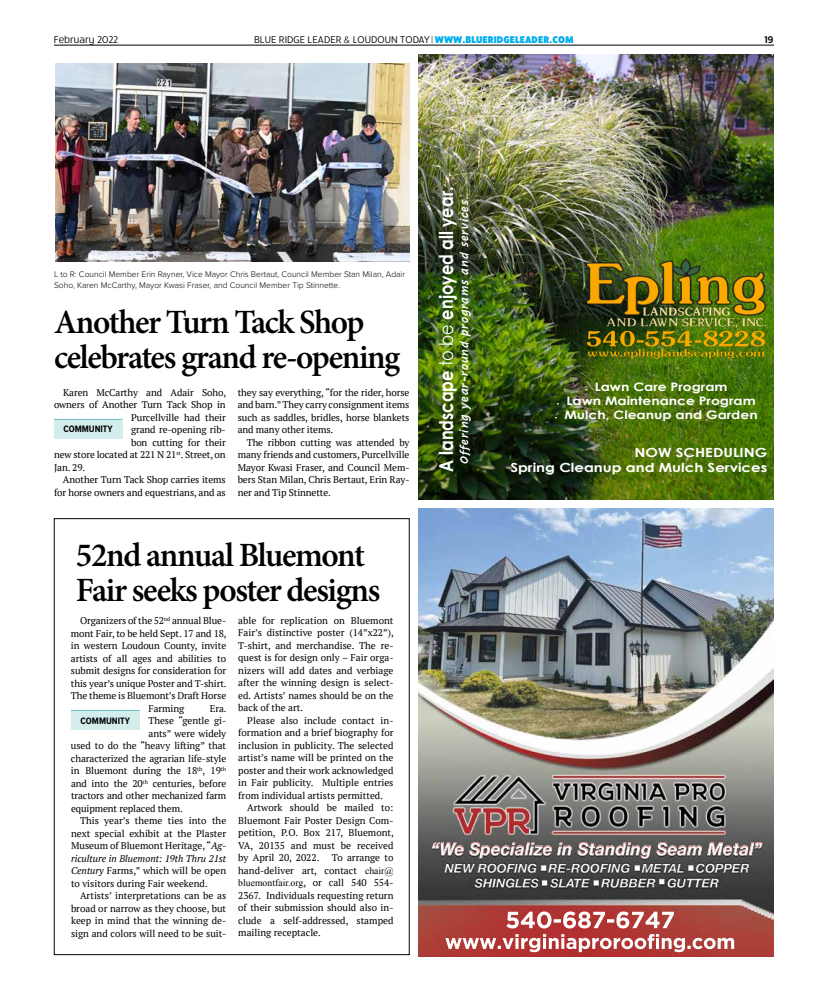
<style>
.page{position:relative;width:828px;height:990px;background:#fff}
.page>*{position:absolute;margin:0;border:0;box-sizing:border-box;transform-origin:0 0}
.t1{font:600 34px/35px "Minion Pro";letter-spacing:-.04em;color:#000}
.t2{font:700 19.2px "Century Gothic";color:#fff;scale:.84 1}
.t3{font:700 12.6px "Century Gothic";color:#fff;scale:1.19 1}
.t4{font:700 11.7px "Century Gothic";color:#fff;scale:1.19 1}
.t5{font:italic 700 11.7px "Cavolini";letter-spacing:.085em;color:#fff;scale:.84 1}
.t6{font:10px "Ruck Sack";letter-spacing:.01em;color:#000}
.t7{font:600 10px "Ruck Sack";color:#000}
.t8{font:9.8px/12.5px "PT Serif";letter-spacing:-.01em;color:#000;text-align:justify}
.t9{font:italic 9.8px "PT Serif";color:#000}
.t10{font:9.8px "Times New Roman";color:#000}
.t11{font:700 9.6px "Proxima Nova Cond";color:#000}
.t12{font:300 8.5px/10.2px "Proxima Nova";color:#000}
.s1{font-family:"Proxima Nova";font-weight:300}
.s2{font-weight:900}
.s3{font-weight:900;color:#00aeef}
.s4{font-style:italic}
.s5{font-family:"Times New Roman"}
.s6{font-family:"PT Serif"}
.s7{font-weight:400}
.s8{font-weight:400;font-size:12.8px}
</style>
<div class="page">
<div style="left:54px;top:419px;width:68px;height:20px;background:#d3ecec"></div>
<hr style="left:54px;top:419px;width:68px;height:1px;background:#6cbfbf">
<div style="left:71px;top:710px;width:69px;height:20px;background:#d3ecec"></div>
<hr style="left:71px;top:710px;width:69px;height:1px;background:#6cbfbf">
<img style="left:418px;top:508px;width:356px;height:448px">
<img style="left:471px;top:842px;width:196px;height:13px">
<img style="left:418px;top:54px;width:356px;height:446px">
<img style="left:575px;top:256px;width:199px;height:109px">
<img style="left:55px;top:64px;width:354px;height:198px">
<div style="left:54px;top:518px;width:356px;height:437px;border:1px solid #000"></div>
<hr style="left:54px;top:45px;width:720px;height:1px;background:#000">
<p class="t6" style="left:54px;top:32px;width:66px">February 2022</p>
<p class="t6" style="left:254px;top:32px;width:321px">BLUE RIDGE LEADER <span class="s1">&amp;</span> LOUDOUN TODAY <span class="s2">|</span> <span class="s3">WWW.BLUERIDGELEADER.COM</span></p>
<p class="t7" style="left:765px;top:32px;width:10px">19</p>
<p class="t12" style="left:54px;top:269px;width:353px">L to R: Council Member Erin Rayner, Vice Mayor Chris Bertaut, Council Member Stan Milan, Adair<br>Soho, Karen McCarthy, Mayor Kwasi Fraser, and Council Member Tip Stinnette.</p>
<h1 class="t1" style="left:54px;top:304px;width:348px">Another Turn Tack Shop celebrates grand re-opening</h1>
<p class="t8" style="left:63px;top:386px;width:165px">Karen McCarthy and Adair Soho,</p>
<p class="t8" style="left:54px;top:399px;width:173px">owners of Another Turn Tack Shop in</p>
<p class="t8" style="left:131px;top:411px;width:96px">Purcellville had their</p>
<p class="t8" style="left:131px;top:424px;width:96px">grand re-opening rib-</p>
<p class="t8" style="left:131px;top:436px;width:96px">bon cutting for their</p>
<p class="t8" style="left:54px;top:449px;width:173px">new store located at 221 N 21<sup>st</sup>. Street, on</p>
<p class="t8" style="left:54px;top:461px;width:33px">Jan. 29.</p>
<p class="t8" style="left:63px;top:474px;width:164px">Another Turn Tack Shop carries items</p>
<p class="t8" style="left:54px;top:486px;width:173px">for horse owners and equestrians, and as</p>
<p class="t11" style="left:63px;top:422px;width:51px">COMMUNITY</p>
<p class="t8" style="left:238px;top:386px;width:173px">they say everything, “for the rider, horse and barn.” They carry consignment items such as saddles, bridles, horse blankets and many other items.</p>
<p class="t8" style="left:238px;top:436px;width:173px;text-indent:9px">The ribbon cutting was attended by many friends and customers, Purcellville Mayor Kwasi Fraser, and Council Mem&shy;bers Stan Milan, Chris Bertaut, Erin Ray&shy;ner and Tip Stinnette.</p>
<h1 class="t1" style="left:76px;top:538px;width:306px">52nd annual Bluemont<br>Fair seeks poster designs</h1>
<p class="t8" style="left:80px;top:615px;width:148px">Organizers of the 52<sup>nd</sup> annual Blue-</p>
<p class="t8" style="left:71px;top:627px;width:157px">mont Fair, to be held Sept. 17 and 18,</p>
<p class="t8" style="left:71px;top:640px;width:157px">in western Loudoun County, invite</p>
<p class="t8" style="left:71px;top:652px;width:157px">artists of all ages and abilities to</p>
<p class="t8" style="left:71px;top:665px;width:157px">submit designs for consideration for</p>
<p class="t8" style="left:71px;top:677px;width:157px">this year’s unique Poster and T-shirt.</p>
<p class="t8" style="left:71px;top:690px;width:157px">The theme is Bluemont’s Draft Horse</p>
<p class="t8" style="left:149px;top:702px;width:37px">Farming</p>
<p class="t8" style="left:210px;top:702px;width:18px">Era.</p>
<p class="t8" style="left:149px;top:715px;width:79px">These “gentle gi-</p>
<p class="t8" style="left:149px;top:727px;width:79px">ants” were widely</p>
<p class="t8" style="left:71px;top:740px;width:157px">used to do the “heavy lifting” that</p>
<p class="t8" style="left:71px;top:752px;width:157px">characterized the agrarian life-style</p>
<p class="t8" style="left:71px;top:765px;width:157px">in Bluemont during the 18<sup>th</sup>, 19<sup>th</sup></p>
<p class="t8" style="left:71px;top:777px;width:157px">and into the 20<sup>th</sup> centuries, before</p>
<p class="t8" style="left:71px;top:790px;width:157px">tractors and other mechanized farm</p>
<p class="t8" style="left:71px;top:802px;width:113px">equipment replaced them.</p>
<p class="t8" style="left:80px;top:815px;width:148px">This year’s theme ties into the</p>
<p class="t8" style="left:71px;top:827px;width:157px">next special exhibit at the Plaster</p>
<p class="t8" style="left:71px;top:840px;width:157px">Museum of Bluemont Heritage, “<span class="s4">Ag-</span></p>
<p class="t9" style="left:71px;top:852px;width:157px">riculture in Bluemont: 19th Thru 21st</p>
<p class="t8" style="left:71px;top:865px;width:157px"><span class="s4">Century</span> Farms,” which will be open</p>
<p class="t8" style="left:71px;top:877px;width:138px">to visitors during Fair weekend.</p>
<p class="t8" style="left:80px;top:890px;width:148px">Artists’ interpretations can be as</p>
<p class="t8" style="left:71px;top:902px;width:157px">broad or narrow as they choose, but</p>
<p class="t8" style="left:71px;top:915px;width:157px">keep in mind that the winning de-</p>
<p class="t8" style="left:71px;top:927px;width:157px">sign and colors will need to be suit-</p>
<p class="t11" style="left:81px;top:713px;width:51px">COMMUNITY</p>
<p class="t8" style="left:238px;top:614px;width:157px">able for replication on Bluemont Fair’s distinctive poster (14”x22”), T-shirt, and merchandise. The re&shy;quest is for design only – Fair orga&shy;nizers will add dates and verbiage after the winning design is select&shy;ed. Artists’ names should be on the back of the art.</p>
<p class="t8" style="left:238px;top:714px;width:157px;text-indent:9px">Please also include contact in&shy;formation and a brief biography for inclusion in publicity. The selected artist’s name will be printed on the poster and their work acknowledged in Fair publicity. Multiple entries from individual artists permitted.</p>
<p class="t8" style="left:238px;top:802px;width:157px;text-indent:9px">Artwork should be mailed to:<br>Bluemont Fair Poster Design Com&shy;petition, P.O. Box 217, Bluemont, VA, 20135 and must be received by April 20, 2022.</p>
<p class="t8" style="left:238px;top:852px;width:157px;text-align:right">To arrange to<br>hand-deliver art, contact <span class="s5">chair@</span></p>
<p class="t10" style="left:238px;top:877px;width:157px">bluemontfair.org<span class="s6">, or call 540 554-</span></p>
<p class="t8" style="left:238px;top:889px;width:157px">2367. Individuals requesting return of their submission should also in&shy;clude a self-addressed, stamped mailing receptacle.</p>
<h2 class="t2" style="left:432px;top:472px;width:341px;rotate:-90deg">A landscape <span class="s7">to be</span> enjoyed all year.</h2>
<p class="t5" style="left:457px;top:464px;width:321px;rotate:-90deg">Offering year-round programs and services<span class="s8">.</span></p>
<p class="t4" style="left:585px;top:378px;width:121px">• Lawn Care Program</p>
<p class="t4" style="left:557px;top:392px;width:169px">• Lawn Maintenance Program</p>
<p class="t4" style="left:555px;top:406px;width:172px">• Mulch, Cleanup and Garden</p>
<p class="t3" style="left:635px;top:443px;width:113px">NOW SCHEDULING</p>
<p class="t3" style="left:510px;top:458px;width:217px">Spring Cleanup and Mulch Services</p>
</div>
